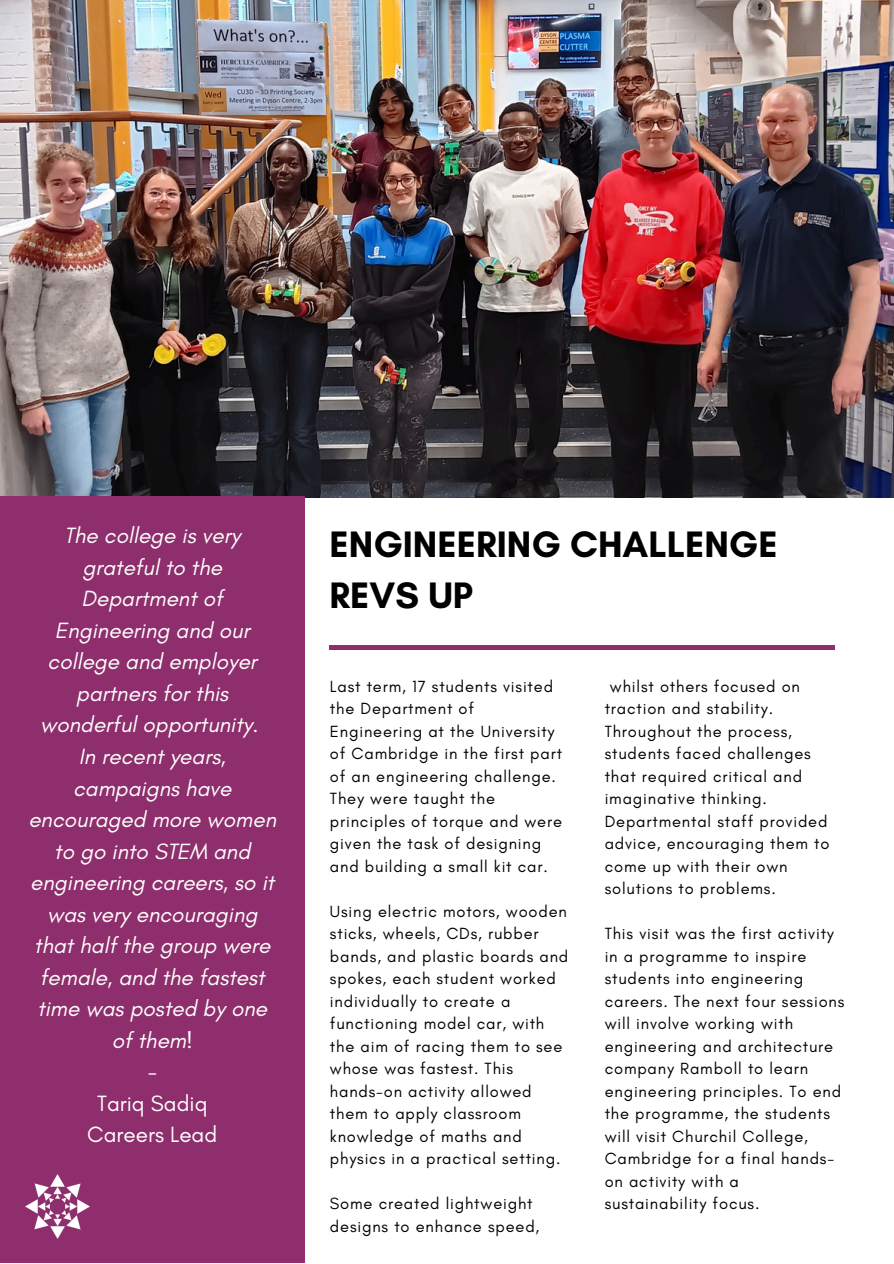
<style>
.page{position:relative;width:894px;height:1264px;background:#fff}
.page>*{position:absolute;margin:0;border:0;box-sizing:border-box;transform-origin:0 0}
.t1{font:700 37.5px/51.8px "Glacial Indifference";color:#000}
.t2{font:italic 22.5px/31.5px "Glacial Indifference";color:#fff;text-align:center}
.t3{font:16.5px/22.5px "Glacial Indifference";letter-spacing:.05em;color:#000}
.s1{font-style:normal}
</style>
<div class="page">
<img style="left:0;top:0;width:893px;height:497px">
<div style="left:0;top:497px;width:304px;height:765px;background:#8e2e6c"></div>
<hr style="left:329px;top:645px;width:505px;height:4px;background:#8e2e6c">
<img style="left:26px;top:1174px;width:64px;height:64px">
<p class="t2" style="left:28px;top:519px;width:249px">The college is very grateful to the<br>Department of<br>Engineering and our college and employer partners for this wonderful opportunity.<br>In recent years, campaigns have encouraged more women to go into STEM and engineering careers, so it was very encouraging that half the group were female, and the fastest time was posted by one of them!<br>-<br><span class="s1">Tariq Sadiq<br>Careers Lead</span></p>
<p class="t1" style="left:329px;top:517px;width:449px">ENGINEERING CHALLENGE<br>REVS UP</p>
<h2 class="t3" style="left:330px;top:674px;width:233px">Last term, 17 students visited the Department of<br>Engineering at the University of Cambridge in the first part of an engineering challenge.<br>They were taught the principles of torque and were given the task of designing and building a small kit car.</h2>
<p class="t3" style="left:330px;top:899px;width:240px">Using electric motors, wooden sticks, wheels, CDs, rubber bands, and plastic boards and spokes, each student worked individually to create a functioning model car, with the aim of racing them to see whose was fastest. This hands-on activity allowed them to apply classroom knowledge of maths and physics in a practical setting.</p>
<h1 class="t3" style="left:330px;top:1192px;width:211px">Some created lightweight designs to enhance speed,</h1>
<p class="t3" style="left:604px;top:674px;width:226px;text-indent:5px">whilst others focused on traction and stability.<br>Throughout the process, students faced challenges that required critical and imaginative thinking.<br>Departmental staff provided advice, encouraging them to come up with their own solutions to problems.</p>
<p class="t3" style="left:604px;top:922px;width:241px">This visit was the first activity in a programme to inspire students into engineering careers. The next four sessions will involve working with engineering and architecture company Ramboll to learn engineering principles. To end the programme, the students will visit Churchil College,<br>Cambridge for a final hands&shy;on activity with a sustainability focus.</p>
</div>
